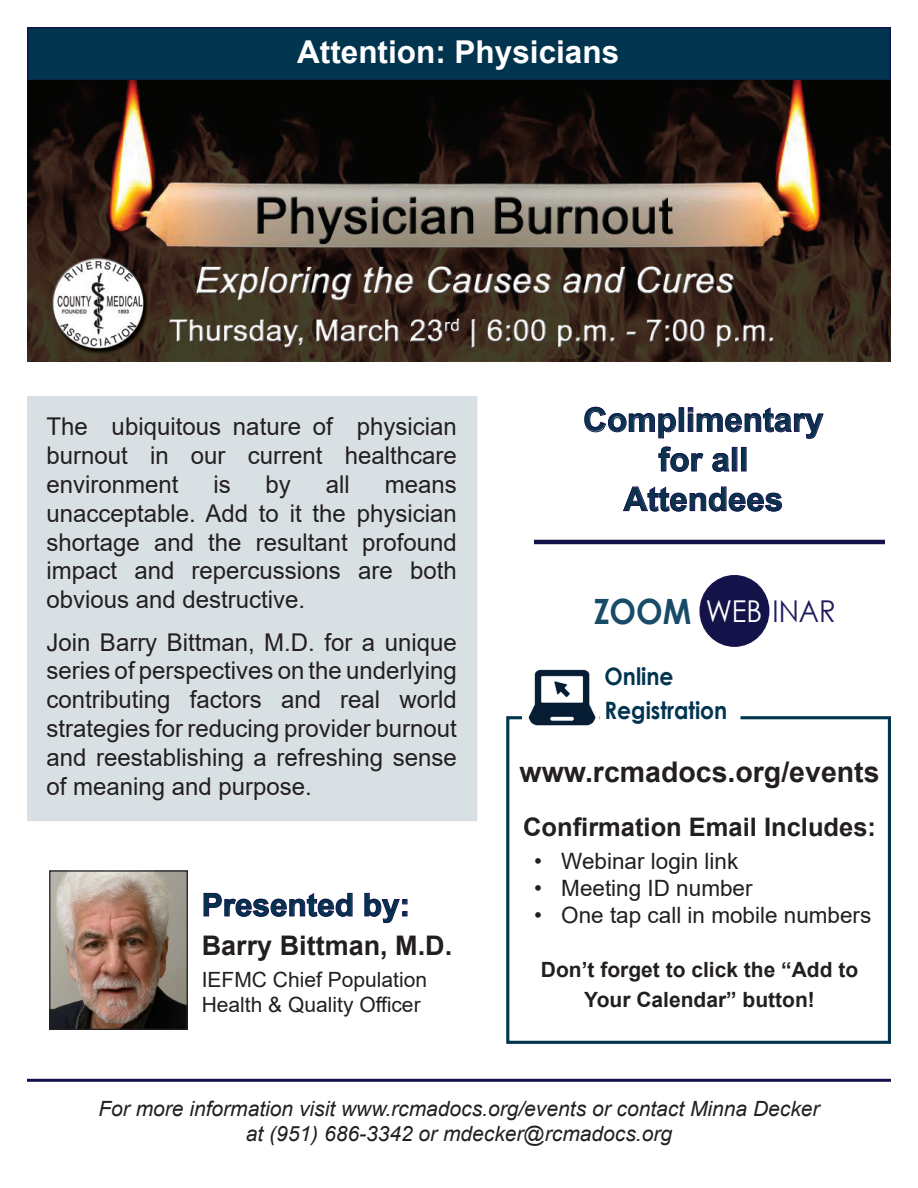
<style>
.page{position:relative;width:918px;height:1188px;background:#fff}
.page>*{position:absolute;margin:0;border:0;box-sizing:border-box;transform-origin:0 0}
.t1{font:700 34.8px "Century Gothic";color:#174b67;scale:.91 1}
.t2{font:700 33px/39.6px "Arial";color:#08344e;text-align:center}
.t3{font:700 31.5px "Arial";color:#fff}
.t4{font:700 31.5px "Arial";color:#00344f}
.t5{font:30.15px "Century Gothic";color:#201b5c;scale:.91 1}
.t6{font:700 28.5px "Arial";color:#231f20}
.t7{font:700 27px "Arial";color:#231f20}
.t8{font:700 25.5px "Arial";color:#231f20}
.t9{font:24.45px/28.8px "Arial";color:#231f20;text-align:justify}
.t10{font:700 24px "Century Gothic";color:#00344f;scale:.91 1}
.t11{font:22.5px "Arial";color:#231f20}
.t12{font:italic 21px "Arial";color:#231f20}
.t13{font:700 21px/30px "Arial";color:#231f20;text-align:center}
.t14{font:21px "Arial";color:#231f20}
.s1{color:#fff}
</style>
<div class="page">
<div style="left:27px;top:396px;width:450px;height:425px;background:#d9e0e4"></div>
<div style="left:506px;top:716px;width:385px;height:328px;border:3px solid #00354d"></div>
<svg style="left:203px;top:893px;width:150px;height:24px"></svg>
<svg style="left:364px;top:893px;width:43px;height:30px"></svg>
<img style="left:523px;top:669px;width:76px;height:57px">
<div style="left:27px;top:27px;width:864px;height:54px;background:#00344f;border:2px solid #15154c"></div>
<div style="left:599px;top:669px;width:142px;height:61px;background:#fff"></div>
<div style="left:700px;top:576px;width:69px;height:70px;background:#141349;border-radius:50%"></div>
<div style="left:699px;top:575px;width:70px;height:72px;border:1px solid #15154c;border-radius:50%"></div>
<img style="left:27px;top:81px;width:864px;height:281px">
<img style="left:51px;top:872px;width:135px;height:156px">
<div style="left:49px;top:870px;width:139px;height:160px;border:1px solid #231f20"></div>
<hr style="left:27px;top:1079px;width:864px;height:3px;background:#141349">
<hr style="left:534px;top:540px;width:351px;height:4px;background:#141349">
<svg style="left:584px;top:407px;width:92px;height:32px"></svg>
<div style="left:679px;top:408px;width:5px;height:23px;border:1px solid #15154c"></div>
<svg style="left:688px;top:407px;width:136px;height:32px"></svg>
<svg style="left:658px;top:446px;width:46px;height:26px"></svg>
<svg style="left:712px;top:453px;width:18px;height:19px"></svg>
<div style="left:732px;top:447px;width:5px;height:24px;border:1px solid #15154c"></div>
<svg style="left:623px;top:486px;width:159px;height:26px"></svg>
<p class="t3" style="left:297px;top:30px;width:324px">Attention: Physicians</p>
<p class="t9" style="left:46px;top:412px;width:412px">The ubiquitous nature of physician burnout in our current healthcare environment</p>
<p class="t9" style="left:213px;top:470px;width:19px">is</p>
<p class="t9" style="left:266px;top:470px;width:27px">by</p>
<p class="t9" style="left:326px;top:470px;width:25px">all</p>
<p class="t9" style="left:46px;top:470px;width:412px;text-indent:338px">means unacceptable. Add to it the physician shortage and the resultant profound impact and repercussions are both obvious and destructive.</p>
<p class="t9" style="left:46px;top:627px;width:412px">Join Barry Bittman, M.D. for a unique series of perspectives on the underlying contributing factors and real world strategies for reducing provider burnout and reestablishing a refreshing sense of meaning and purpose.</p>
<p class="t4" style="left:202px;top:883px;width:210px">Presented by:</p>
<p class="t7" style="left:202px;top:927px;width:252px">Barry Bittman, M.D.</p>
<p class="t14" style="left:202px;top:965px;width:227px">IEFMC Chief Population</p>
<p class="t14" style="left:202px;top:991px;width:220px">Health &amp; Quality Officer</p>
<p class="t2" style="left:583px;top:400px;width:242px">Complimentary for all<br>Attendees</p>
<p class="t1" style="left:594px;top:585px;width:109px">ZOOM</p>
<p class="t5" style="left:706px;top:590px;width:145px"><span class="s1">WEB</span> INAR</p>
<p class="t10" style="left:605px;top:658px;width:77px">Online</p>
<p class="t10" style="left:605px;top:692px;width:136px">Registration</p>
<p class="t6" style="left:520px;top:752px;width:362px">www.rcmadocs.org/events</p>
<p class="t8" style="left:523px;top:809px;width:354px">Confirmation Email Includes:</p>
<p class="t11" style="left:534px;top:846px;width:206px">• Webinar login link</p>
<p class="t11" style="left:534px;top:873px;width:220px">• Meeting ID number</p>
<p class="t11" style="left:534px;top:900px;width:339px">• One tap call in mobile numbers</p>
<p class="t13" style="left:541px;top:955px;width:319px">Don’t forget to click the “Add to<br>Your Calendar” button!</p>
<p class="t12" style="left:98px;top:1095px;width:723px">For more information visit www.rcmadocs.org/events or contact Minna Decker</p>
<p class="t12" style="left:246px;top:1120px;width:428px">at (951) 686-3342 or mdecker@rcmadocs.org</p>
</div>
